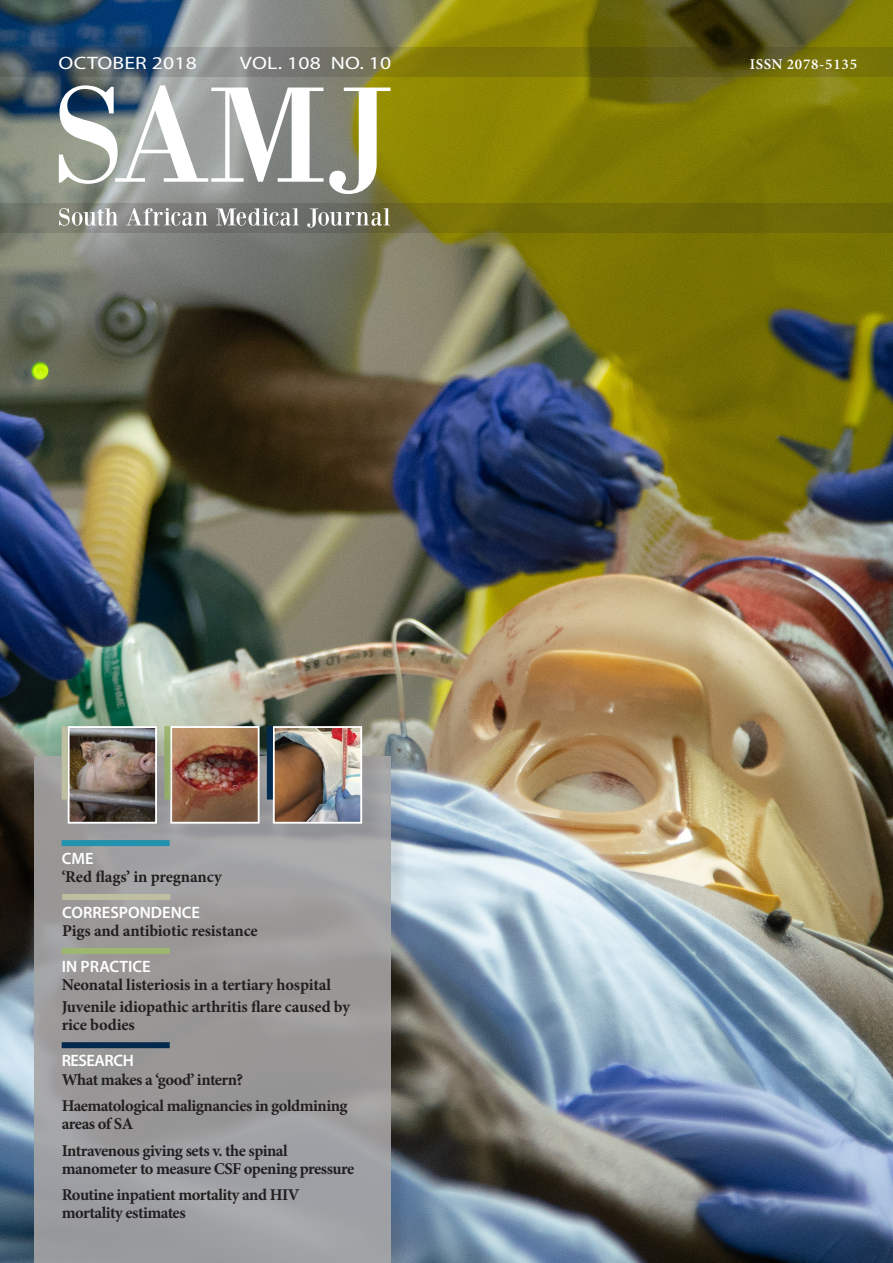
<style>
.page{position:relative;width:893px;height:1263px;background:#fff}
.page>*{position:absolute;margin:0;border:0;box-sizing:border-box;transform-origin:0 0}
.t1{font:18px "Myriad Pro";letter-spacing:.01em;color:#fff;scale:1.2 1}
.COVER_BULLETS{font:700 16.5px/18px "Minion Pro";letter-spacing:-.03em;color:#231f20}
.ARTICLE_TITLE{font:700 16.5px/18px "Minion Pro";letter-spacing:-.01em;color:#231f20}
.COVER_BULLETS-2{font:600 16.5px "Myriad Pro";color:#fff}
.SECTION_TITLE{font:600 16.5px "Myriad Pro";color:#fff}
.COVER_BULLETS-3{font:600 16.5px "Myriad Pro";letter-spacing:-.03em;color:#fff}
.Spine_detials{font:600 15px "Minion Pro";letter-spacing:.05em;color:#fff}
</style>
<div class="page">
<img style="left:0;top:0;width:893px;height:1263px">
<svg style="left:0;top:47px;width:893px;height:30px;background:#676937"></svg>
<svg style="left:0;top:203px;width:893px;height:30px;background:#706d22"></svg>
<div style="left:36px;top:758px;width:373px;height:505px;background:#231f20;opacity:.1"></div>
<svg style="left:34px;top:756px;width:356px;height:507px;background:#9d9c9d"></svg>
<svg style="left:59px;top:208px;width:331px;height:20px"></svg>
<svg style="left:59px;top:85px;width:331px;height:109px"></svg>
<div style="left:62px;top:840px;width:108px;height:6px;background:#2392ae"></div>
<div style="left:173px;top:729px;width:110px;height:117px;background:#231f20;opacity:.1"></div>
<img style="left:180px;top:729px;width:77px;height:92px">
<div style="left:170px;top:726px;width:90px;height:98px;border:2px solid #fff"></div>
<div style="left:276px;top:729px;width:109px;height:117px;background:#231f20;opacity:.1"></div>
<img style="left:276px;top:729px;width:83px;height:92px">
<div style="left:273px;top:726px;width:89px;height:98px;border:2px solid #fff"></div>
<div style="left:164px;top:726px;width:6px;height:73px;background:#9db771"></div>
<div style="left:267px;top:726px;width:6px;height:73px;background:#03294d"></div>
<div style="left:71px;top:729px;width:109px;height:117px;background:#231f20;opacity:.1"></div>
<img style="left:71px;top:729px;width:83px;height:92px">
<div style="left:68px;top:726px;width:89px;height:98px;border:2px solid #fff"></div>
<div style="left:62px;top:726px;width:6px;height:73px;background:#bebea1"></div>
<div style="left:62px;top:894px;width:108px;height:6px;background:#bebea1"></div>
<div style="left:62px;top:1042px;width:108px;height:6px;background:#03294d"></div>
<div style="left:62px;top:948px;width:108px;height:6px;background:#9db771"></div>
<p class="t1" style="left:59px;top:52px;width:117px">OCTOBER 2018</p>
<p class="t1" style="left:240px;top:52px;width:128px">VOL. 108 NO. 10</p>
<p class="SECTION_TITLE" style="left:62px;top:848px;width:33px">CME</p>
<p class="ARTICLE_TITLE" style="left:62px;top:868px;width:161px">‘Red flags’ in pregnancy</p>
<p class="COVER_BULLETS-2" style="left:62px;top:902px;width:139px">CORRESPONDENCE</p>
<p class="COVER_BULLETS" style="left:62px;top:922px;width:197px">Pigs and antibiotic resistance</p>
<p class="SECTION_TITLE" style="left:62px;top:956px;width:91px">IN PRACTICE</p>
<p class="ARTICLE_TITLE" style="left:62px;top:976px;width:271px">Neonatal listeriosis in a tertiary hospital</p>
<p class="ARTICLE_TITLE" style="left:62px;top:998px;width:290px">Juvenile idiopathic arthritis flare caused by rice bodies</p>
<p class="COVER_BULLETS-3" style="left:62px;top:1050px;width:74px">RESEARCH</p>
<p class="COVER_BULLETS" style="left:62px;top:1070px;width:183px">What makes a ‘good’ intern?</p>
<p class="COVER_BULLETS" style="left:62px;top:1096px;width:287px">Haematological malignancies in goldmining areas of SA</p>
<p class="COVER_BULLETS" style="left:62px;top:1141px;width:294px">Intravenous giving sets v. the spinal manometer to measure CSF opening pressure</p>
<p class="COVER_BULLETS" style="left:62px;top:1185px;width:239px">Routine inpatient mortality and HIV mortality estimates</p>
<p class="Spine_detials" style="left:750px;top:54px;width:109px">ISSN 2078-5135</p>
</div>
